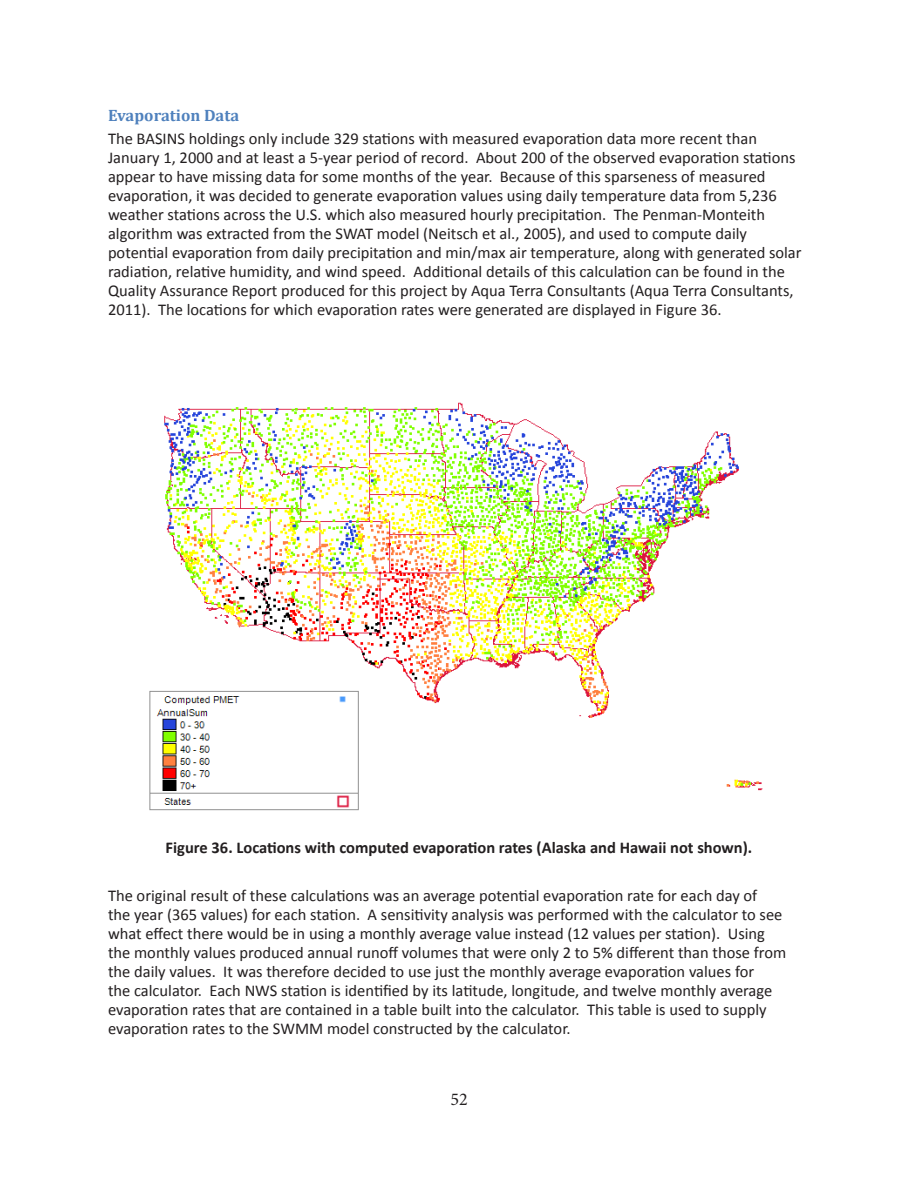
<style>
.page{position:relative;width:918px;height:1188px;background:#fff}
.page>*{position:absolute;margin:0;border:0;box-sizing:border-box;transform-origin:0 0}
.t1{font:18px "Minion Pro";color:#231f20}
.t2{font:16.5px/18.9px "Calibri";color:#231f20}
.t3{font:700 16.5px "Calibri";color:#231f20}
.t4{font:700 16.5px "Cambria";color:#4f81bd}
</style>
<div class="page">
<img style="left:149px;top:402px;width:614px;height:409px">
<h2 class="t4" style="left:108px;top:105px;width:133px">Evaporation Data</h2>
<p class="t2" style="left:108px;top:129px;width:695px">The BASINS holdings only include 329 stations with measured evaporation data more recent than January 1, 2000 and at least a 5-year period of record. About 200 of the observed evaporation stations appear to have missing data for some months of the year. Because of this sparseness of measured evaporation, it was decided to generate evaporation values using daily temperature data from 5,236 weather stations across the U.S. which also measured hourly precipitation. The Penman-Monteith algorithm was extracted from the SWAT model (Neitsch et al., 2005), and used to compute daily potential evaporation from daily precipitation and min/max air temperature, along with generated solar radiation, relative humidity, and wind speed. Additional details of this calculation can be found in the Quality Assurance Report produced for this project by Aqua Terra Consultants (Aqua Terra Consultants, 2011). The locations for which evaporation rates were generated are displayed in Figure 36.</p>
<p class="t3" style="left:166px;top:837px;width:588px">Figure 36. Locations with computed evaporation rates (Alaska and Hawaii not shown).</p>
<p class="t2" style="left:108px;top:885px;width:680px">The original result of these calculations was an average potential evaporation rate for each day of<br>the year (365 values) for each station. A sensitivity analysis was performed with the calculator to see what effect there would be in using a monthly average value instead (12 values per station). Using the monthly values produced annual runoff volumes that were only 2 to 5% different than those from the daily values. It was therefore decided to use just the monthly average evaporation values for<br>the calculator. Each NWS station is identified by its latitude, longitude, and twelve monthly average evaporation rates that are contained in a table built into the calculator. This table is used to supply evaporation rates to the SWMM model constructed by the calculator.</p>
<p class="t1" style="left:450px;top:1087px;width:19px">52</p>
</div>
